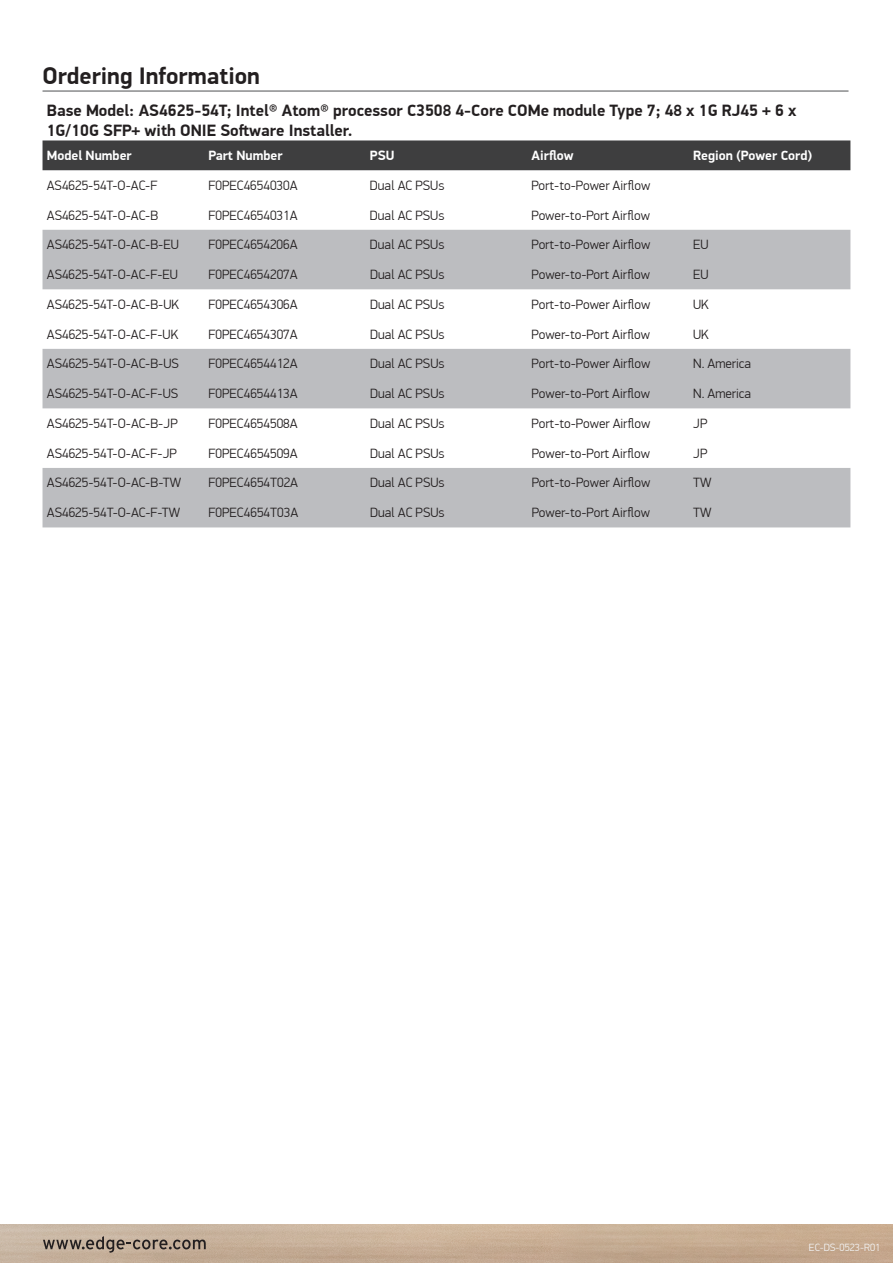
<style>
.page{position:relative;width:893px;height:1263px;background:#fff}
.page>*{position:absolute;margin:0;border:0;box-sizing:border-box;transform-origin:0 0}
.t1{font:700 24px "PF Din Display Pro";color:#231f20}
.t2{font:700 16.5px/19.8px "PF Din Display Pro";color:#231f20}
.t3{font:300 13.5px "PF Din Display Pro";color:#231f20}
.t4{font:700 13.5px "PF Din Display Pro";color:#fff}
.t5{font:300 10.5px "PF Din Display Pro";color:#f2f3f4}
</style>
<div class="page">
<img style="left:0;top:1224px;width:893px;height:39px">
<svg style="left:43px;top:1236px;width:163px;height:17px;background:#a08f80"></svg>
<hr style="left:43px;top:91px;width:805px;height:1px;background:#57585a">
<div style="left:43px;top:140px;width:807px;height:30px;background:#3e3e3f"></div>
<svg style="left:43px;top:230px;width:807px;height:297px;fill:#bcbdc0"></svg>
<h1 class="t1" style="left:43px;top:61px;width:219px">Ordering Information</h1>
<p class="t2" style="left:47px;top:101px;width:751px">Base Model: AS4625-54T; Intel® Atom® processor C3508 4-Core COMe module Type 7; 48 x 1G RJ45 + 6 x<br>1G/10G SFP+ with ONIE Soſtware Installer.</p>
<p class="t4" style="left:47px;top:147px;width:86px">Model Number</p>
<p class="t4" style="left:208px;top:147px;width:76px">Part Number</p>
<p class="t4" style="left:370px;top:147px;width:26px">PSU</p>
<p class="t4" style="left:532px;top:147px;width:44px">Airflow</p>
<p class="t4" style="left:693px;top:147px;width:120px">Region (Power Cord)</p>
<p class="t3" style="left:47px;top:177px;width:112px">AS4625-54T-O-AC-F</p>
<p class="t3" style="left:208px;top:177px;width:91px">F0PEC4654030A</p>
<p class="t3" style="left:370px;top:177px;width:76px">Dual AC PSUs</p>
<p class="t3" style="left:532px;top:177px;width:120px">Port-to-Power Airflow</p>
<p class="t3" style="left:47px;top:207px;width:113px">AS4625-54T-O-AC-B</p>
<p class="t3" style="left:208px;top:207px;width:91px">F0PEC4654031A</p>
<p class="t3" style="left:370px;top:207px;width:76px">Dual AC PSUs</p>
<p class="t3" style="left:532px;top:207px;width:120px">Power-to-Port Airflow</p>
<p class="t3" style="left:47px;top:237px;width:134px">AS4625-54T-O-AC-B-EU</p>
<p class="t3" style="left:208px;top:237px;width:91px">F0PEC4654206A</p>
<p class="t3" style="left:370px;top:237px;width:76px">Dual AC PSUs</p>
<p class="t3" style="left:532px;top:237px;width:120px">Port-to-Power Airflow</p>
<p class="t3" style="left:693px;top:237px;width:17px">EU</p>
<p class="t3" style="left:47px;top:267px;width:133px">AS4625-54T-O-AC-F-EU</p>
<p class="t3" style="left:208px;top:267px;width:91px">F0PEC4654207A</p>
<p class="t3" style="left:370px;top:267px;width:76px">Dual AC PSUs</p>
<p class="t3" style="left:532px;top:267px;width:120px">Power-to-Port Airflow</p>
<p class="t3" style="left:693px;top:267px;width:17px">EU</p>
<p class="t3" style="left:47px;top:297px;width:134px">AS4625-54T-O-AC-B-UK</p>
<p class="t3" style="left:208px;top:297px;width:91px">F0PEC4654306A</p>
<p class="t3" style="left:370px;top:297px;width:76px">Dual AC PSUs</p>
<p class="t3" style="left:532px;top:297px;width:120px">Port-to-Power Airflow</p>
<p class="t3" style="left:693px;top:297px;width:17px">UK</p>
<p class="t3" style="left:47px;top:326px;width:133px">AS4625-54T-O-AC-F-UK</p>
<p class="t3" style="left:208px;top:326px;width:91px">F0PEC4654307A</p>
<p class="t3" style="left:370px;top:326px;width:76px">Dual AC PSUs</p>
<p class="t3" style="left:532px;top:326px;width:120px">Power-to-Port Airflow</p>
<p class="t3" style="left:693px;top:326px;width:17px">UK</p>
<p class="t3" style="left:47px;top:356px;width:134px">AS4625-54T-O-AC-B-US</p>
<p class="t3" style="left:208px;top:356px;width:91px">F0PEC4654412A</p>
<p class="t3" style="left:370px;top:356px;width:76px">Dual AC PSUs</p>
<p class="t3" style="left:532px;top:356px;width:120px">Port-to-Power Airflow</p>
<p class="t3" style="left:693px;top:356px;width:59px">N. America</p>
<p class="t3" style="left:47px;top:386px;width:133px">AS4625-54T-O-AC-F-US</p>
<p class="t3" style="left:208px;top:386px;width:91px">F0PEC4654413A</p>
<p class="t3" style="left:370px;top:386px;width:76px">Dual AC PSUs</p>
<p class="t3" style="left:532px;top:386px;width:120px">Power-to-Port Airflow</p>
<p class="t3" style="left:693px;top:386px;width:59px">N. America</p>
<p class="t3" style="left:47px;top:416px;width:132px">AS4625-54T-O-AC-B-JP</p>
<p class="t3" style="left:208px;top:416px;width:91px">F0PEC4654508A</p>
<p class="t3" style="left:370px;top:416px;width:76px">Dual AC PSUs</p>
<p class="t3" style="left:532px;top:416px;width:120px">Port-to-Power Airflow</p>
<p class="t3" style="left:693px;top:416px;width:16px">JP</p>
<p class="t3" style="left:47px;top:445px;width:132px">AS4625-54T-O-AC-F-JP</p>
<p class="t3" style="left:208px;top:445px;width:91px">F0PEC4654509A</p>
<p class="t3" style="left:370px;top:445px;width:76px">Dual AC PSUs</p>
<p class="t3" style="left:532px;top:445px;width:120px">Power-to-Port Airflow</p>
<p class="t3" style="left:693px;top:445px;width:16px">JP</p>
<p class="t3" style="left:47px;top:475px;width:136px">AS4625-54T-O-AC-B-TW</p>
<p class="t3" style="left:208px;top:475px;width:91px">F0PEC4654T02A</p>
<p class="t3" style="left:370px;top:475px;width:76px">Dual AC PSUs</p>
<p class="t3" style="left:532px;top:475px;width:120px">Port-to-Power Airflow</p>
<p class="t3" style="left:693px;top:475px;width:20px">TW</p>
<p class="t3" style="left:47px;top:505px;width:135px">AS4625-54T-O-AC-F-TW</p>
<p class="t3" style="left:208px;top:505px;width:91px">F0PEC4654T03A</p>
<p class="t3" style="left:370px;top:505px;width:76px">Dual AC PSUs</p>
<p class="t3" style="left:532px;top:505px;width:120px">Power-to-Port Airflow</p>
<p class="t3" style="left:693px;top:505px;width:20px">TW</p>
<p class="t5" style="left:809px;top:1241px;width:73px">EC-DS-0523-R01</p>
</div>
